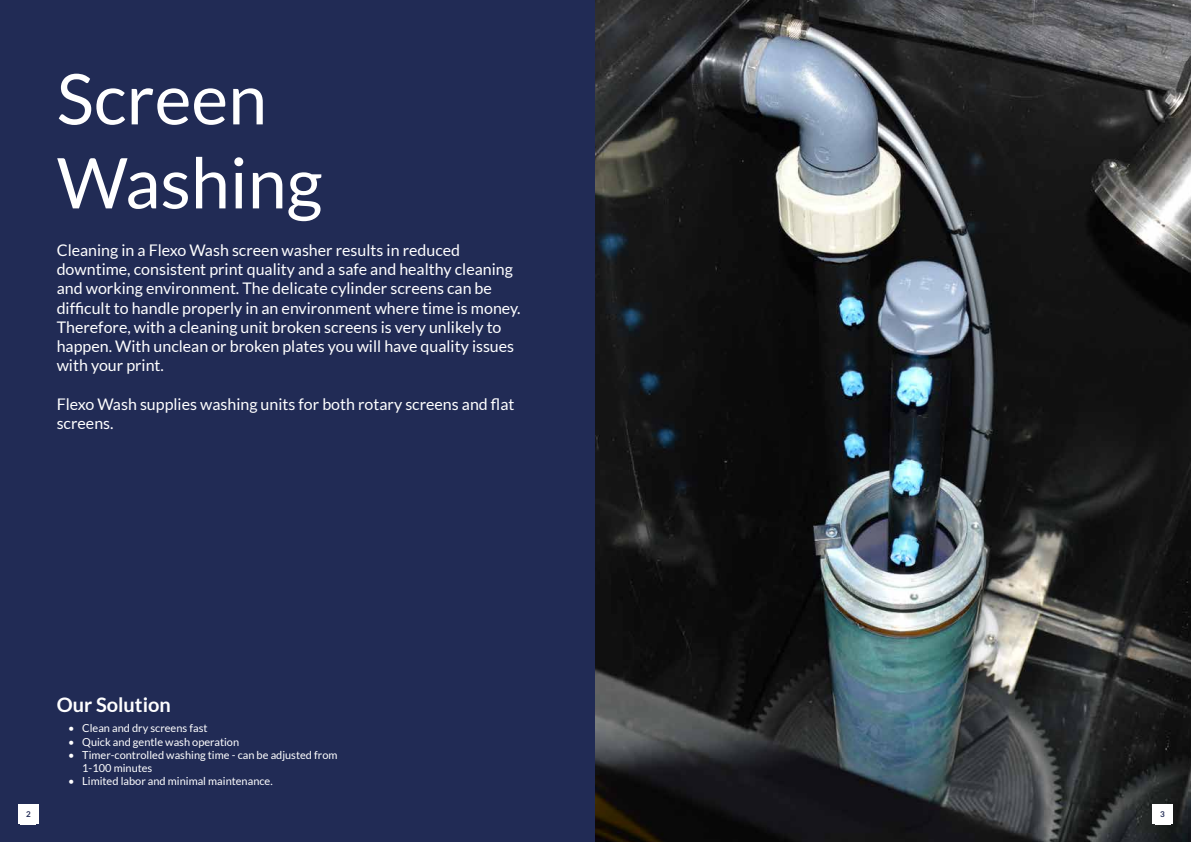
<style>
.page{position:relative;width:1191px;height:842px;background:#fff}
.page>*{position:absolute;margin:0;border:0;box-sizing:border-box;transform-origin:0 0}
.t1{font:70px/84px "Lato";color:#fff}
.t2{font:700 20px "Lato";color:#fff}
.t3{font:16px/19.2px "Lato";color:#fff}
.t4{font:11px/13.2px "Lato";color:#fff}
.t5{font:700 8px "Lato";color:#212b55}
</style>
<div class="page">
<div style="left:0;top:0;width:595px;height:842px;background:#212b55"></div>
<div style="left:18px;top:805px;width:21px;height:19px;background:#fff"></div>
<img style="left:595px;top:0;width:596px;height:842px">
<div style="left:1152px;top:805px;width:21px;height:19px;background:#fff"></div>
<h1 class="t1" style="left:57px;top:57px;width:267px">Screen<br>Washing</h1>
<p class="t3" style="left:57px;top:240px;width:465px">Cleaning in a Flexo Wash screen washer results in reduced downtime, consistent print quality and a safe and healthy cleaning and working environment. The delicate cylinder screens can be difficult to handle properly in an environment where time is money.<br>Therefore, with a cleaning unit broken screens is very unlikely to happen. With unclean or broken plates you will have quality issues with your print.</p>
<p class="t3" style="left:57px;top:394px;width:459px">Flexo Wash supplies washing units for both rotary screens and flat screens.</p>
<p class="t2" style="left:57px;top:693px;width:116px">Our Solution</p>
<p class="t4" style="left:68px;top:722px;width:141px">• Clean and dry screens fast</p>
<p class="t4" style="left:68px;top:735px;width:173px">• Quick and gentle wash operation</p>
<p class="t4" style="left:82px;top:748px;width:257px;text-indent:-14px">• Timer-controlled washing time - can be adjusted from<br>1-100 minutes</p>
<p class="t4" style="left:68px;top:775px;width:206px">• Limited labor and minimal maintenance.</p>
<p class="t5" style="left:24px;top:809px;width:11px">4 22</p>
<p class="t5" style="left:1158px;top:809px;width:11px">4 33</p>
</div>
